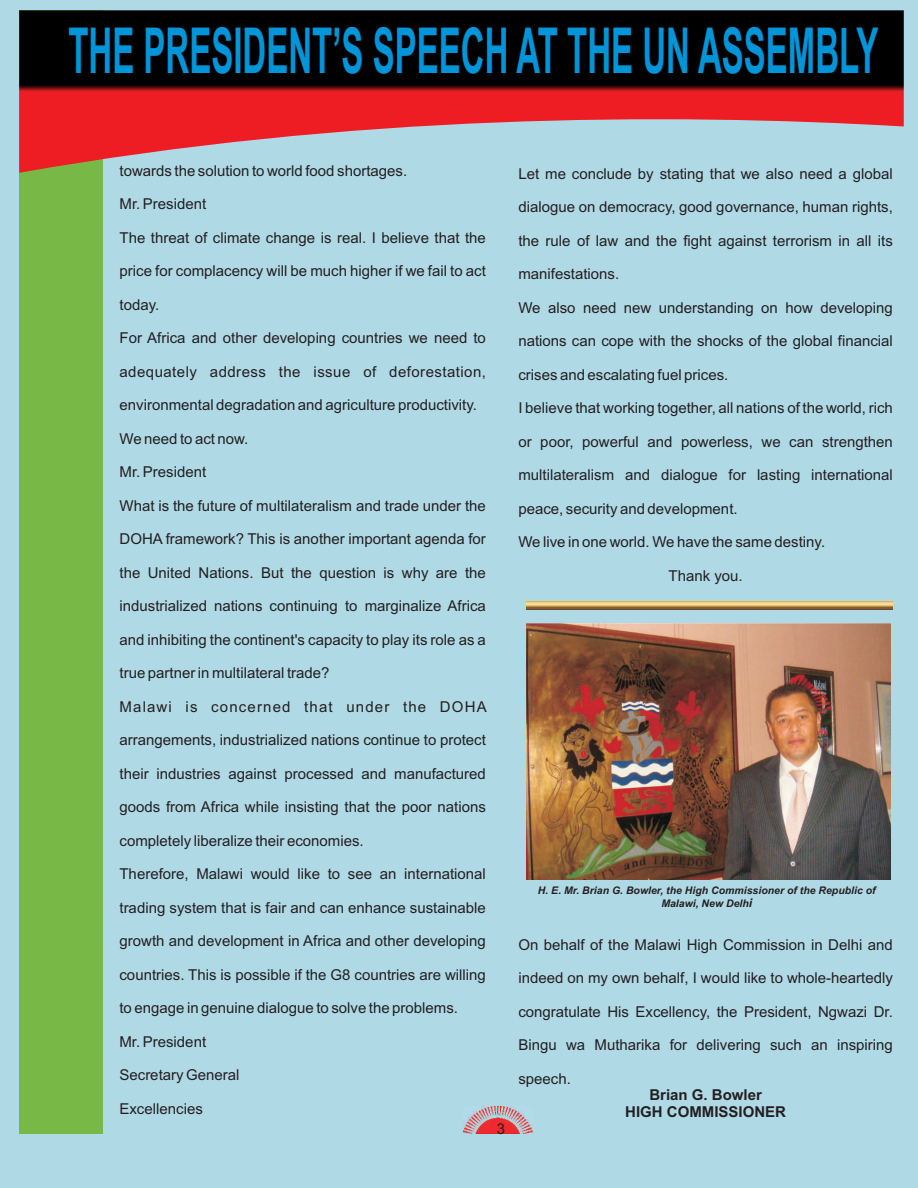
<style>
.page{position:relative;width:918px;height:1188px;background:#b0d9e6}
.page>*{position:absolute;margin:0;border:0;box-sizing:border-box;transform-origin:0 0}
.t1{font:700 63.45px "Arial";color:#0095d9;scale:.52 1}
.t2{font:15px "Arial";color:#231f20}
.t3{font:15px "Arial";letter-spacing:.03em;color:#231f20}
.t4{font:15px "Arial";letter-spacing:.075em;color:#231f20}
.t5{font:700 15px/16.8px "Arial";color:#231f20;text-align:center}
.t6{font:italic 700 10.5px/13px "Arial";color:#231f20;text-align:center}
.s1{font-size:12px}
</style>
<div class="page">
<div style="left:19px;top:10px;width:84px;height:1124px;background:#78b847"></div>
<svg style="left:19px;top:10px;width:885px;height:163px"></svg>
<img style="left:464px;top:1107px;width:68px;height:27px">
<img style="left:526px;top:624px;width:364px;height:256px">
<img style="left:526px;top:602px;width:367px;height:7px">
<h1 class="t1" style="left:68px;top:27px;width:1559px">THE PRESIDENT’S SPEECH AT THE UN ASSEMBLY</h1>
<p class="t2" style="left:120px;top:165px;width:289px">towards the solution to world food shortages.</p>
<p class="t2" style="left:120px;top:198px;width:88px">Mr. President</p>
<p class="t2" style="left:120px;top:232px;width:368px">The threat of climate change is real. I believe that the</p>
<p class="t2" style="left:120px;top:265px;width:368px">price for complacency will be much higher if we fail to act</p>
<p class="t2" style="left:120px;top:299px;width:41px">today.</p>
<p class="t2" style="left:120px;top:332px;width:368px">For Africa and other developing countries we need to</p>
<p class="t3" style="left:120px;top:366px;width:368px">adequately address the issue of deforestation,</p>
<p class="t2" style="left:120px;top:399px;width:359px">environmental degradation and agriculture productivity.</p>
<p class="t2" style="left:120px;top:433px;width:130px">We need to act now.</p>
<p class="t2" style="left:120px;top:466px;width:88px">Mr. President</p>
<p class="t2" style="left:120px;top:500px;width:368px">What is the future of multilateralism and trade under the</p>
<p class="t2" style="left:120px;top:533px;width:368px">DOHA framework? This is another important agenda for</p>
<p class="t2" style="left:120px;top:567px;width:368px">the United Nations. But the question is why are the</p>
<p class="t2" style="left:120px;top:600px;width:368px">industrialized nations continuing to marginalize Africa</p>
<p class="t2" style="left:120px;top:634px;width:368px">and inhibiting the continent's capacity to play its role as a</p>
<p class="t2" style="left:120px;top:667px;width:212px">true partner in multilateral trade?</p>
<p class="t4" style="left:120px;top:701px;width:369px">Malawi is concerned that under the DOHA</p>
<p class="t2" style="left:120px;top:734px;width:368px">arrangements, industrialized nations continue to protect</p>
<p class="t2" style="left:120px;top:768px;width:368px">their industries against processed and manufactured</p>
<p class="t2" style="left:120px;top:801px;width:368px">goods from Africa while insisting that the poor nations</p>
<p class="t2" style="left:120px;top:835px;width:246px">completely liberalize their economies.</p>
<p class="t2" style="left:119px;top:868px;width:368px">Therefore, Malawi would like to see an international</p>
<p class="t2" style="left:119px;top:902px;width:368px">trading system that is fair and can enhance sustainable</p>
<p class="t2" style="left:119px;top:935px;width:368px">growth and development in Africa and other developing</p>
<p class="t2" style="left:119px;top:969px;width:368px">countries. This is possible if the G8 countries are willing</p>
<p class="t2" style="left:119px;top:1003px;width:340px">to engage in genuine dialogue to solve the problems.</p>
<p class="t2" style="left:119px;top:1036px;width:88px">Mr. President</p>
<p class="t2" style="left:119px;top:1070px;width:122px">Secretary General</p>
<p class="t2" style="left:119px;top:1103px;width:85px">Excellencies</p>
<p class="t2" style="left:497px;top:1123px;width:10px">3</p>
<p class="t2" style="left:518px;top:168px;width:376px">Let me conclude by stating that we also need a global</p>
<p class="t2" style="left:518px;top:201px;width:376px">dialogue on democracy, good governance, human rights,</p>
<p class="t2" style="left:518px;top:235px;width:376px">the rule of law and the fight against terrorism in all its</p>
<p class="t2" style="left:518px;top:268px;width:102px">manifestations.</p>
<p class="t2" style="left:518px;top:302px;width:376px">We also need new understanding on how developing</p>
<p class="t2" style="left:518px;top:335px;width:376px">nations can cope with the shocks of the global financial</p>
<p class="t2" style="left:518px;top:369px;width:212px">crises and escalating fuel prices.</p>
<p class="t2" style="left:518px;top:402px;width:376px">I believe that working together, all nations of the world, rich</p>
<p class="t2" style="left:518px;top:436px;width:376px">or poor, powerful and powerless, we can strengthen</p>
<p class="t2" style="left:518px;top:469px;width:376px">multilateralism and dialogue for lasting international</p>
<p class="t2" style="left:518px;top:503px;width:221px">peace, security and development.</p>
<p class="t2" style="left:518px;top:536px;width:308px">We live in one world. We have the same destiny.</p>
<p class="t2" style="left:669px;top:570px;width:76px">Thank you.</p>
<p class="t6" style="left:538px;top:885px;width:339px">H. E. Mr. Brian G. Bowler, the High Commissioner of the Republic of<br>Malawi, New Delh<span class="s1">i</span></p>
<p class="t2" style="left:518px;top:939px;width:376px">On behalf of the Malawi High Commission in Delhi and</p>
<p class="t2" style="left:518px;top:972px;width:376px">indeed on my own behalf, I would like to whole-heartedly</p>
<p class="t2" style="left:518px;top:1006px;width:376px">congratulate His Excellency, the President, Ngwazi Dr.</p>
<p class="t2" style="left:518px;top:1039px;width:376px">Bingu wa Mutharika for delivering such an inspiring</p>
<p class="t2" style="left:518px;top:1073px;width:54px">speech.</p>
<p class="t5" style="left:625px;top:1088px;width:162px">Brian G. Bowler<br>HIGH COMMISSIONER</p>
</div>
